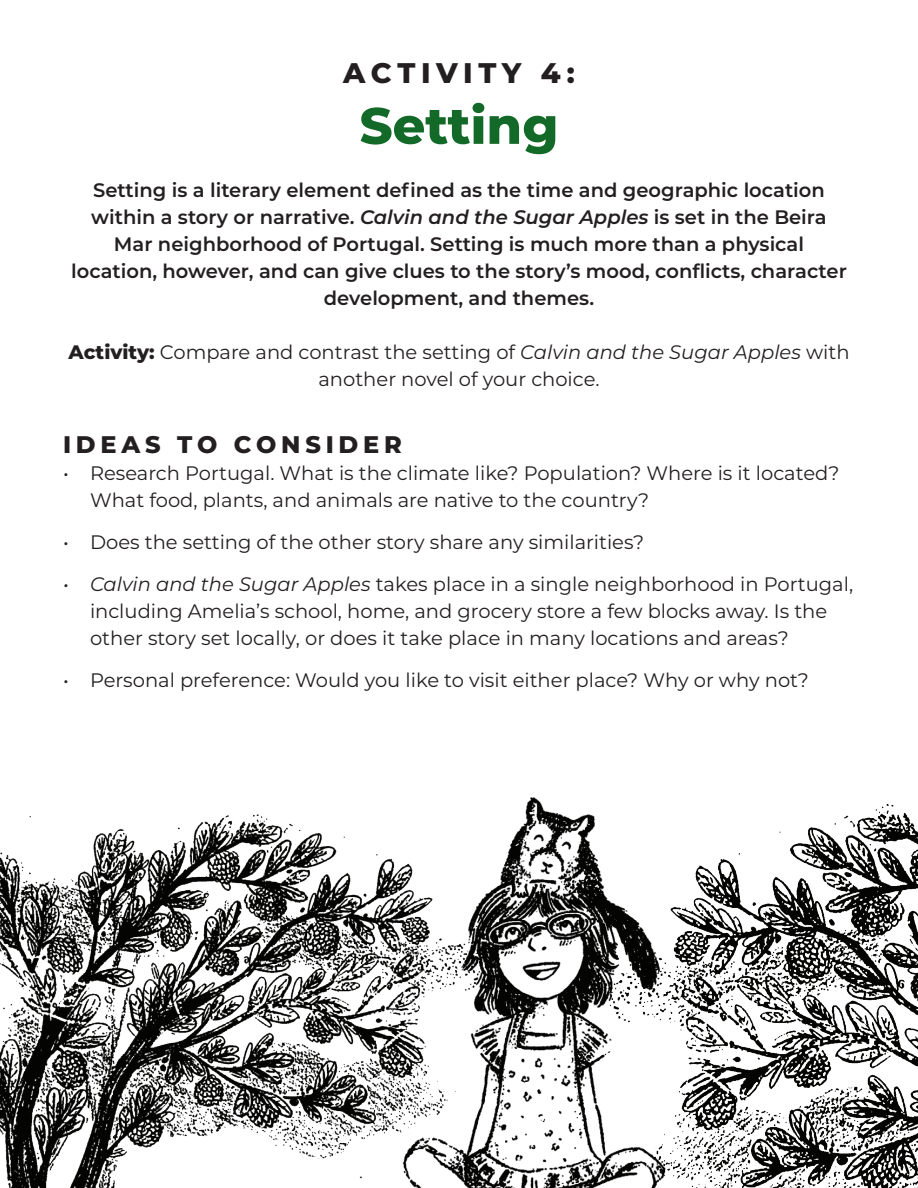
<style>
.page{position:relative;width:918px;height:1188px;background:#fff}
.page>*{position:absolute;margin:0;border:0;box-sizing:border-box;transform-origin:0 0}
.t1{font:800 51px "Montserrat";color:#126928}
.t2{font:800 28.35px "Montserrat";letter-spacing:.195em;color:#231f20}
.t3{font:800 24px "Montserrat";letter-spacing:.2em;color:#231f20}
.t4{font:19.5px/27px "Montserrat";color:#231f20}
.t5{font:600 19.5px/27px "Montserrat";color:#231f20;text-align:center}
.s1{font-style:italic}
.s2{font-weight:800}
</style>
<div class="page">
<img style="left:0;top:816px;width:198px;height:372px">
<img style="left:891px;top:805px;width:27px;height:383px">
<img style="left:198px;top:797px;width:693px;height:391px">
<h2 class="t2" style="left:343px;top:52px;width:233px">ACTIVITY 4:</h2>
<h1 class="t1" style="left:360px;top:88px;width:200px">Setting</h1>
<p class="t5" style="left:71px;top:176px;width:777px">Setting is a literary element defined as the time and geographic location within a story or narrative. <span class="s1">Calvin and the Sugar Apples</span> is set in the Beira Mar neighborhood of Portugal. Setting is much more than a physical location, however, and can give clues to the story’s mood, conflicts, character development, and themes.</p>
<p class="t4" style="left:68px;top:338px;width:783px;text-align:center"><span class="s2">Activity:</span> Compare and contrast the setting of <span class="s1">Calvin and the Sugar Apples</span> with another novel of your choice.</p>
<p class="t3" style="left:63px;top:426px;width:340px">IDEAS TO CONSIDER</p>
<p class="t4" style="left:90px;top:458px;width:751px;text-indent:-27px">• Research Portugal. What is the climate like? Population? Where is it located?<br>What food, plants, and animals are native to the country?</p>
<p class="t4" style="left:63px;top:527px;width:583px">• Does the setting of the other story share any similarities?</p>
<p class="t4" style="left:90px;top:569px;width:765px;text-indent:-27px"><span class="s1">• Calvin and the Sugar Apples</span> takes place in a single neighborhood in Portugal, including Amelia’s school, home, and grocery store a few blocks away. Is the other story set locally, or does it take place in many locations and areas?</p>
<p class="t4" style="left:63px;top:665px;width:747px">• Personal preference: Would you like to visit either place? Why or why not?</p>
</div>
